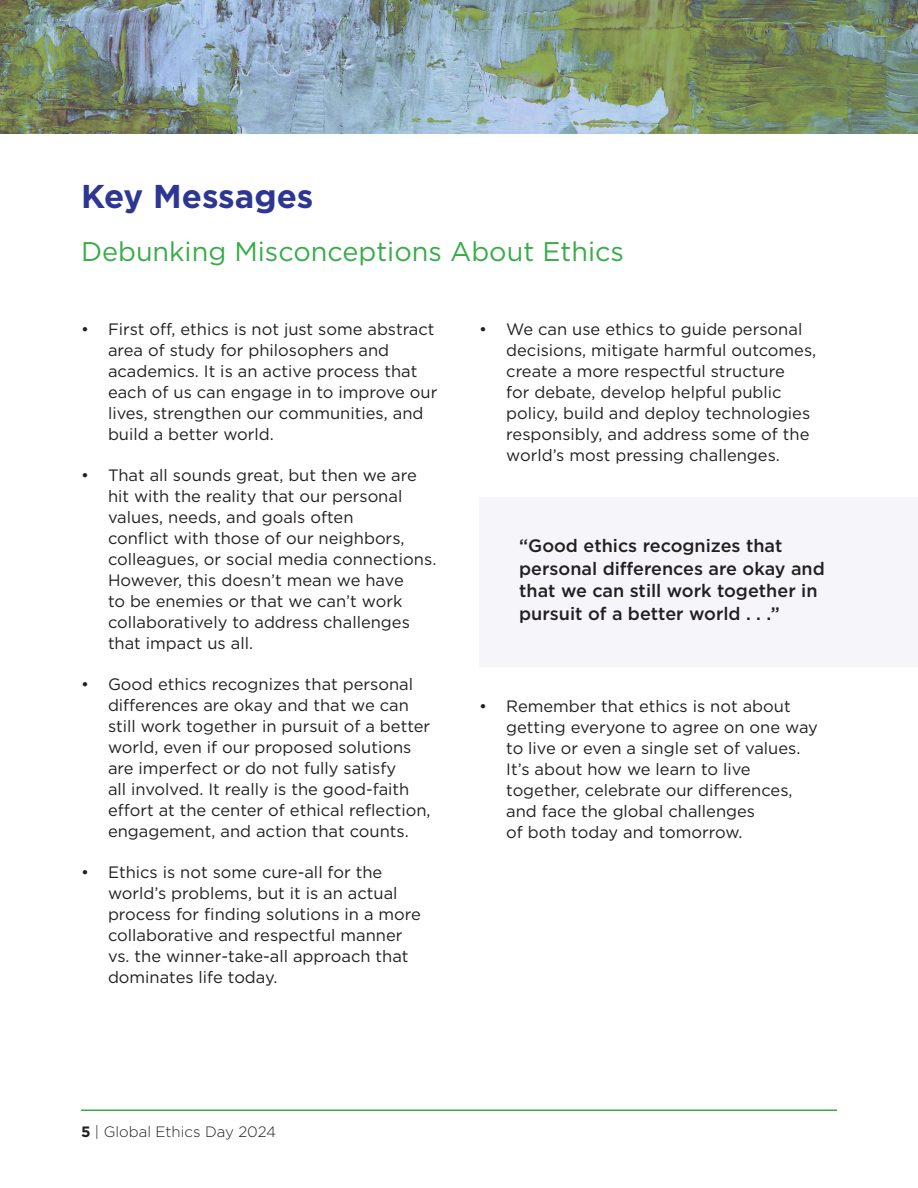
<style>
.page{position:relative;width:918px;height:1188px;background:#fff}
.page>*{position:absolute;margin:0;border:0;box-sizing:border-box;transform-origin:0 0}
.t1{font:700 33px "Gotham";color:#2e3693}
.subhead{font:27px "Gotham";color:#38ac49}
.body_black{font:500 18px/22.5px "Gotham";color:#231f20}
.t2{font:16.5px/21px "Gotham";color:#231f20}
.t3{font:300 15px "Gotham";color:#231f20}
.s1{font-weight:700}
</style>
<div class="page">
<hr style="left:81px;top:1109px;width:756px;height:2px;background:#38ac49">
<div style="left:479px;top:497px;width:439px;height:170px;background:#f5f5fa"></div>
<svg style="left:0;top:0;width:918px;height:134px"></svg>
<p class="t1" style="left:81px;top:174px;width:234px">Key Messages</p>
<p class="subhead" style="left:81px;top:234px;width:544px">Debunking Misconceptions About Ethics</p>
<p class="t2" style="left:108px;top:318px;width:331px;text-indent:-27px">• First off, ethics is not just some abstract area of study for philosophers and academics. It is an active process that each of us can engage in to improve our lives, strengthen our communities, and build a better world.</p>
<p class="t2" style="left:108px;top:464px;width:330px;text-indent:-27px">• That all sounds great, but then we are hit with the reality that our personal values, needs, and goals often<br>conflict with those of our neighbors, colleagues, or social media connections.<br>However, this doesn’t mean we have<br>to be enemies or that we can’t work collaboratively to address challenges that impact us all.</p>
<p class="t2" style="left:108px;top:673px;width:324px;text-indent:-27px">• Good ethics recognizes that personal differences are okay and that we can still work together in pursuit of a better world, even if our proposed solutions are imperfect or do not fully satisfy<br>all involved. It really is the good-faith effort at the center of ethical reflection, engagement, and action that counts.</p>
<p class="t2" style="left:108px;top:862px;width:314px;text-indent:-27px">• Ethics is not some cure-all for the world’s problems, but it is an actual process for finding solutions in a more collaborative and respectful manner vs. the winner-take-all approach that dominates life today.</p>
<p class="t2" style="left:506px;top:318px;width:312px;text-indent:-27px">• We can use ethics to guide personal decisions, mitigate harmful outcomes, create a more respectful structure<br>for debate, develop helpful public policy, build and deploy technologies responsibly, and address some of the world’s most pressing challenges.</p>
<p class="body_black" style="left:519px;top:535px;width:307px">“Good ethics recognizes that personal differences are okay and that we can still work together in pursuit of a better world . . .”</p>
<p class="t2" style="left:506px;top:695px;width:313px;text-indent:-27px">• Remember that ethics is not about getting everyone to agree on one way to live or even a single set of values.<br>It’s about how we learn to live together, celebrate our differences, and face the global challenges<br>of both today and tomorrow.</p>
<p class="t3" style="left:81px;top:1123px;width:197px"><span class="s1">5</span> | Global Ethics Day 2024</p>
</div>
